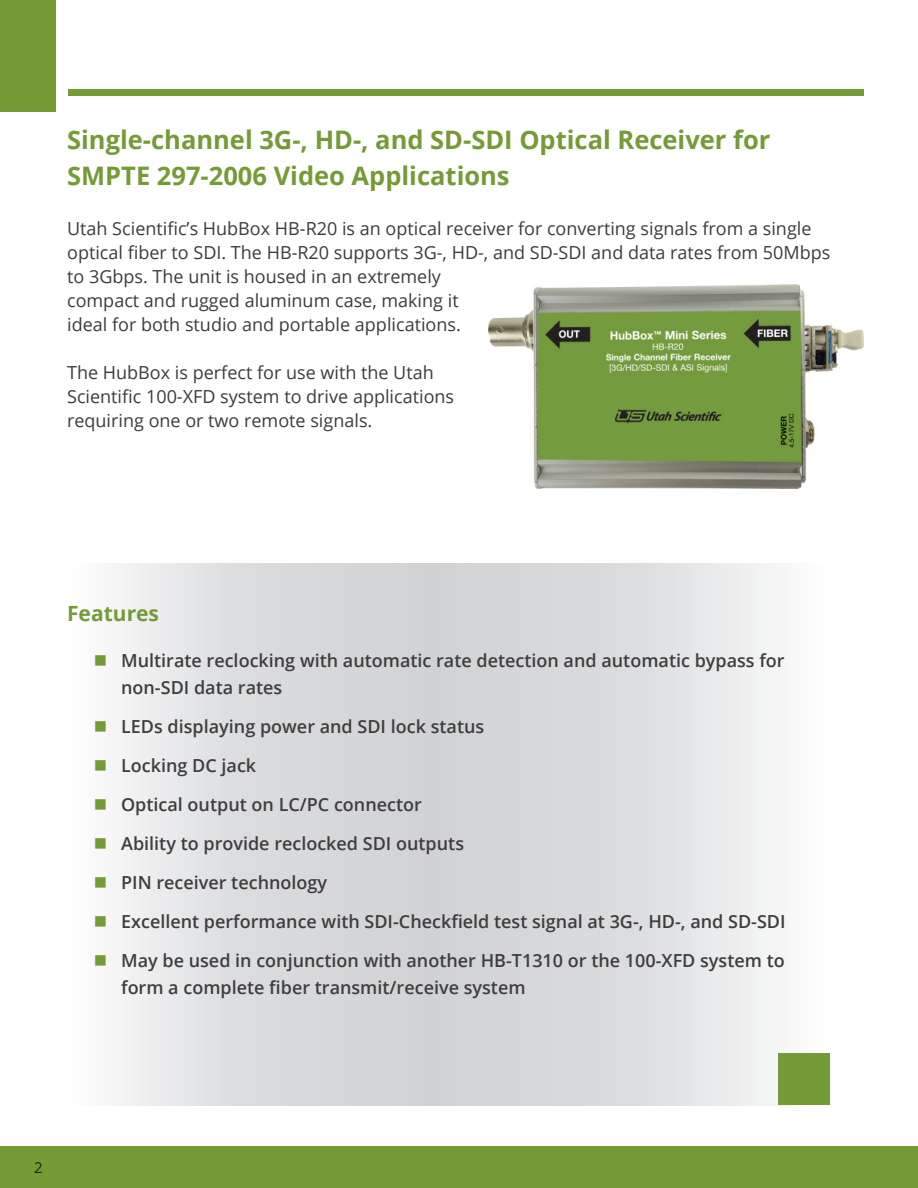
<style>
.page{position:relative;width:918px;height:1188px;background:#fff}
.page>*{position:absolute;margin:0;border:0;box-sizing:border-box;transform-origin:0 0}
.t1{font:700 25.5px/36px "Open Sans";color:#759b37}
.Text_Paragraph_10pt{font:700 21px "Open Sans";color:#759b37}
.t2{font:600 18px/27px "Open Sans";color:#3e3e3f}
.t3{font:18px/24px "Open Sans";color:#3c3c3b}
.t4{font:15px "Open Sans";color:#231f20}
</style>
<div class="page">
<svg style="left:115px;top:563px;width:714px;height:542px"></svg>
<div style="left:0;top:1147px;width:918px;height:41px;background:#759b37"></div>
<div style="left:778px;top:1053px;width:51px;height:51px;background:#759b37"></div>
<div style="left:0;top:0;width:56px;height:111px;background:#759b37"></div>
<div style="left:68px;top:89px;width:795px;height:6px;background:#759b37"></div>
<img style="left:488px;top:285px;width:375px;height:203px">
<p class="t1" style="left:67px;top:121px;width:705px">Single-channel 3G-, HD-, and SD-SDI Optical Receiver for<br>SMPTE 297-2006 Video Applications</p>
<p class="t3" style="left:67px;top:216px;width:765px">Utah Scientific’s HubBox HB-R20 is an optical receiver for converting signals from a single optical fiber to SDI. The HB-R20 supports 3G-, HD-, and SD-SDI and data rates from 50Mbps to 3Gbps. The unit is housed in an extremely<br>compact and rugged aluminum case, making it<br>ideal for both studio and portable applications.</p>
<p class="t3" style="left:67px;top:360px;width:389px">The HubBox is perfect for use with the Utah<br>Scientific 100-XFD system to drive applications requiring one or two remote signals.</p>
<p class="Text_Paragraph_10pt" style="left:67px;top:598px;width:93px">Features</p>
<p class="t2" style="left:121px;top:647px;width:665px">Multirate reclocking with automatic rate detection and automatic bypass for non-SDI data rates</p>
<p class="t2" style="left:121px;top:713px;width:365px">LEDs displaying power and SDI lock status</p>
<p class="t2" style="left:121px;top:752px;width:137px">Locking DC jack</p>
<p class="t2" style="left:121px;top:791px;width:302px">Optical output on LC/PC connector</p>
<p class="t2" style="left:121px;top:830px;width:345px">Ability to provide reclocked SDI outputs</p>
<p class="t2" style="left:121px;top:869px;width:208px">PIN receiver technology</p>
<p class="t2" style="left:121px;top:908px;width:666px">Excellent performance with SDI-Checkfield test signal at 3G-, HD-, and SD-SDI</p>
<p class="t2" style="left:121px;top:947px;width:665px">May be used in conjunction with another HB-T1310 or the 100-XFD system to form a complete fiber transmit/receive system</p>
<p class="t4" style="left:34px;top:1157px;width:10px">2</p>
</div>
